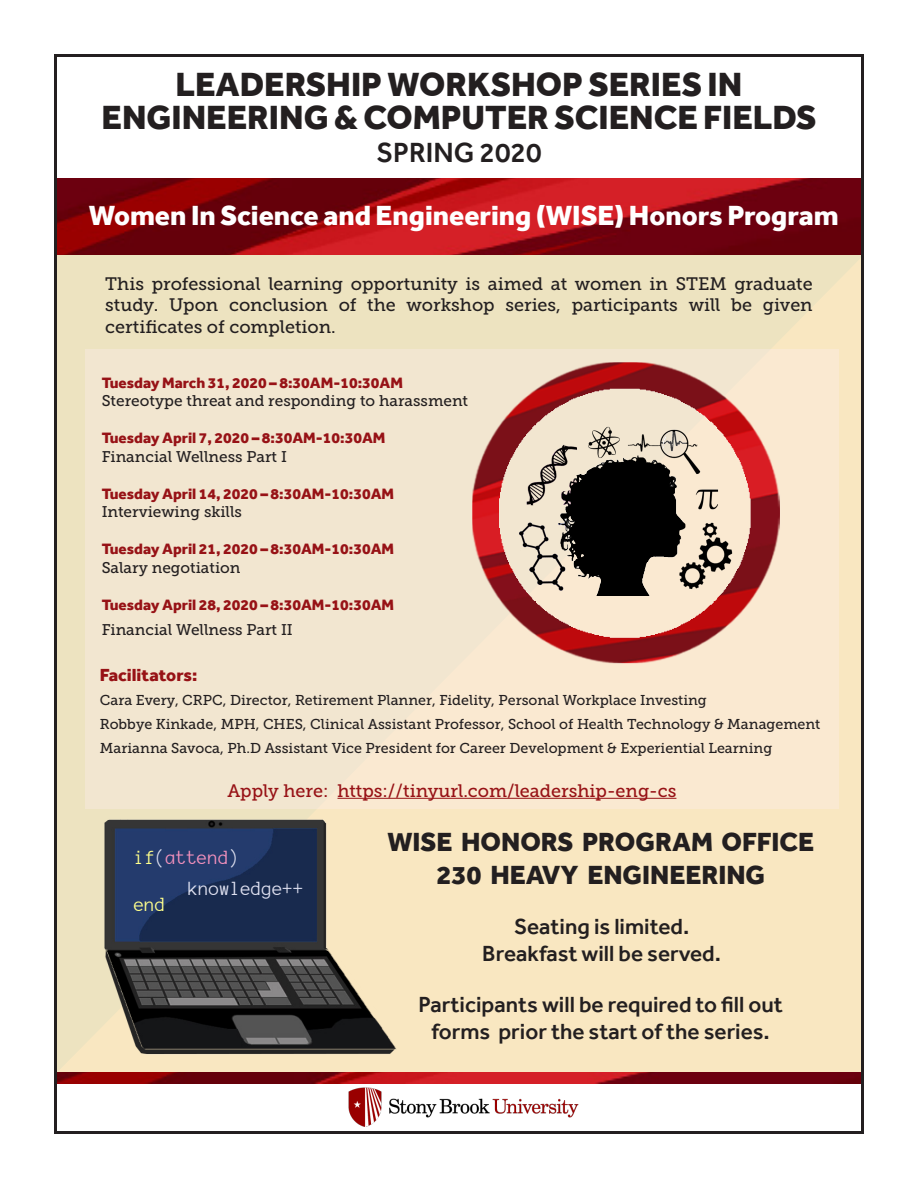
<style>
.page{position:relative;width:918px;height:1188px;background:#fff}
.page>*{position:absolute;margin:0;border:0;box-sizing:border-box;transform-origin:0 0}
.t1{font:800 34.5px "Effra";color:#231f20}
.t2{font:800 28.5px "Effra";color:#fff}
.t3{font:500 28.5px "Effra";color:#231f20}
.t4{font:800 27px "Effra";color:#231f20}
.t5{font:500 22.5px/27px "Effra";color:#231f20;text-align:center}
.t6{font:18px/21.6px "Museo Slab 500";color:#231f20;text-align:justify}
.t7{font:18px "Museo Slab 500";color:#971216}
.t8{font:800 18px "Effra";color:#971216}
.t9{font:16.95px "Anonymous";color:#dee0f0;scale:.93 1}
.t10{font:16.95px "Anonymous";color:#f391bd;scale:.93 1}
.t11{font:16.95px "Anonymous";color:#ffff8c;scale:.93 1}
.t12{font:800 15.45px "Effra";color:#971216}
.t13{font:15.45px "Museo Slab 500";color:#231f20}
.t14{font:14.25px "Museo Slab 500";color:#231f20}
.s1{color:#ffff8c}
.s2{color:#dee0f0}
</style>
<div class="page">
<div style="left:54px;top:227px;width:807px;height:851px;background:#f9e7c1"></div>
<div style="left:86px;top:349px;width:753px;height:459px;background:#f2e6d0"></div>
<img style="left:58px;top:1072px;width:802px;height:11px">
<img style="left:58px;top:178px;width:802px;height:77px">
<hr style="left:337px;top:798px;width:339px;height:1px;background:#971216">
<img style="left:349px;top:1087px;width:230px;height:40px">
<img style="left:472px;top:362px;width:308px;height:302px">
<img style="left:505px;top:415px;width:238px;height:180px">
<img style="left:82px;top:806px;width:338px;height:248px">
<p class="t1" style="left:176px;top:63px;width:568px">LEADERSHIP WORKSHOP SERIES IN</p>
<p class="t1" style="left:102px;top:96px;width:716px">ENGINEERING &amp; COMPUTER SCIENCE FIELDS</p>
<p class="t3" style="left:376px;top:135px;width:167px">SPRING 2020</p>
<p class="t2" style="left:89px;top:198px;width:751px">Women In Science and Engineering (WISE) Honors Program</p>
<p class="t6" style="left:105px;top:273px;width:709px">This professional learning opportunity is aimed at women in STEM graduate study. Upon conclusion of the workshop series, participants will be given certificates of completion.</p>
<p class="t12" style="left:102px;top:373px;width:303px">Tuesday March 31, 2020 – 8:30AM-10:30AM</p>
<p class="t13" style="left:102px;top:392px;width:368px">Stereotype threat and responding to harassment</p>
<p class="t12" style="left:102px;top:428px;width:285px">Tuesday April 7, 2020 – 8:30AM-10:30AM</p>
<p class="t13" style="left:102px;top:448px;width:187px">Financial Wellness Part I</p>
<p class="t12" style="left:102px;top:484px;width:294px">Tuesday April 14, 2020 – 8:30AM-10:30AM</p>
<p class="t13" style="left:102px;top:503px;width:142px">Interviewing skills</p>
<p class="t12" style="left:102px;top:540px;width:294px">Tuesday April 21, 2020 – 8:30AM-10:30AM</p>
<p class="t13" style="left:102px;top:559px;width:140px">Salary negotiation</p>
<p class="t12" style="left:102px;top:595px;width:294px">Tuesday April 28, 2020 – 8:30AM-10:30AM</p>
<p class="t13" style="left:102px;top:621px;width:193px">Financial Wellness Part II</p>
<p class="t8" style="left:100px;top:664px;width:99px">Facilitators:</p>
<p class="t14" style="left:100px;top:692px;width:609px">Cara Every, CRPC, Director, Retirement Planner, Fidelity, Personal Workplace Investing</p>
<p class="t14" style="left:100px;top:716px;width:722px">Robbye Kinkade, MPH, CHES, Clinical Assistant Professor, School of Health Technology &amp; Management</p>
<p class="t14" style="left:100px;top:740px;width:674px">Marianna Savoca, Ph.D Assistant Vice President for Career Development &amp; Experiential Learning</p>
<p class="t7" style="left:227px;top:780px;width:451px">Apply here: https://tinyurl.com/leadership-eng-cs</p>
<p class="t4" style="left:387px;top:826px;width:428px">WISE HONORS PROGRAM OFFICE</p>
<p class="t4" style="left:436px;top:858px;width:330px">230 HEAVY ENGINEERING</p>
<p class="t10" style="left:134px;top:847px;width:115px"><span class="s1">if</span><span class="s2">(</span>attend<span class="s2">)</span></p>
<p class="t9" style="left:188px;top:878px;width:126px">knowledge++</p>
<p class="t11" style="left:134px;top:894px;width:35px">end</p>
<p class="t5" style="left:514px;top:913px;width:177px">Seating is limited.</p>
<p class="t5" style="left:482px;top:940px;width:240px">Breakfast will be served.</p>
<p class="t5" style="left:419px;top:990px;width:366px">Participants will be required to fill out forms prior the start of the series.</p>
</div>
